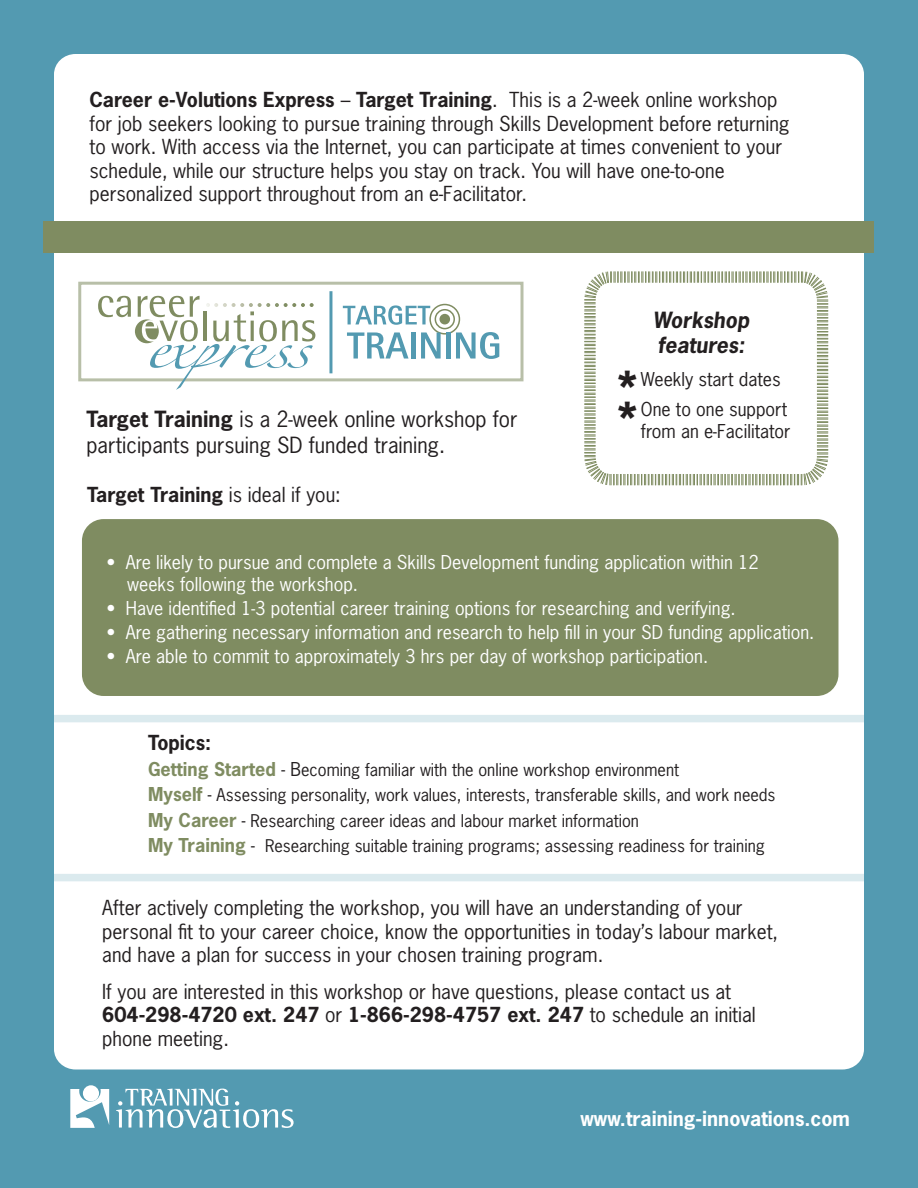
<style>
.page{position:relative;width:918px;height:1188px;background:#539ab1}
.page>*{position:absolute;margin:0;border:0;box-sizing:border-box;transform-origin:0 0}
.t1{font:700 48px "News Gothic Std";color:#231f20}
.t2{font:21px/25.2px "News Gothic Std";color:#231f20}
.t3{font:italic 700 21px/25.2px "News Gothic Std";color:#231f20}
.t4{font:19.5px/23.4px "News Gothic Std";color:#231f20}
.t5{font:700 19.5px "News Gothic Std";color:#231f20}
.t6{font:700 19.5px "News Gothic Std";color:#fff}
.t7{font:18px/21.6px "News Gothic Std";color:#fff}
.t8{font:18px/30px "News Gothic Std";color:#231f20}
.t9{font:16.5px/25.5px "News Gothic Std";color:#231f20}
.s1{font-weight:700}
.s2{font-weight:400}
.s3{font-weight:700;font-size:18px;color:#7f8c61}
.s4{font-size:18px}
</style>
<div class="page">
<div style="left:54px;top:54px;width:810px;height:1015px;background:#fff;border-radius:21px"></div>
<div style="left:82px;top:519px;width:756px;height:177px;background:#7f8c61;border-radius:22px"></div>
<div style="left:44px;top:221px;width:830px;height:32px;background:#7f8c61"></div>
<svg style="left:584px;top:271px;width:244px;height:214px"></svg>
<div style="left:44px;top:715px;width:837px;height:166px;border:8px solid #539ab1"></div>
<svg style="left:70px;top:1089px;width:39px;height:39px"></svg>
<div style="left:83px;top:1085px;width:16px;height:16px;background:#fff;border-radius:50%"></div>
<svg style="left:116px;top:1089px;width:178px;height:39px"></svg>
<div style="left:135px;top:319px;width:24px;height:24px;background:#7f8c61;border-radius:50%"></div>
<svg style="left:98px;top:296px;width:33px;height:21px"></svg>
<svg style="left:138px;top:296px;width:177px;height:94px"></svg>
<div style="left:429px;top:304px;width:31px;height:31px;border:2px solid #7f8c61;border-radius:50%"></div>
<div style="left:435px;top:309px;width:20px;height:20px;border:2px solid #7f8c61;border-radius:50%"></div>
<div style="left:439px;top:314px;width:11px;height:10px;background:#7f8c61;border-radius:50%"></div>
<svg style="left:343px;top:305px;width:87px;height:20px"></svg>
<svg style="left:347px;top:332px;width:62px;height:27px"></svg>
<div style="left:411px;top:332px;width:5px;height:27px;background:#539ab1"></div>
<svg style="left:421px;top:332px;width:20px;height:27px"></svg>
<div style="left:446px;top:332px;width:5px;height:27px;background:#539ab1"></div>
<svg style="left:456px;top:332px;width:43px;height:27px"></svg>
<hr style="left:329px;top:291px;width:3px;height:82px;background:#539ab1">
<p class="t4" style="left:89px;top:88px;width:702px"><span class="s1">Career e-Volutions Express</span> – <span class="s1">Target Training</span>. This is a 2-week online workshop for job seekers looking to pursue training through Skills Development before returning to work. With access via the Internet, you can participate at times convenient to your schedule, while our structure helps you stay on track. You will have one-to-one personalized support throughout from an e-Facilitator.</p>
<p class="t2" style="left:86px;top:407px;width:432px"><span class="s1">Target Training</span> is a 2-week online workshop for participants pursuing SD funded training.</p>
<p class="t5" style="left:87px;top:482px;width:255px">Target Training <span class="s2">is ideal if you:</span></p>
<p class="t3" style="left:653px;top:308px;width:98px">Workshop features:</p>
<p class="t8" style="left:641px;top:365px;width:148px">Weekly start dates<br>One to one support</p>
<p class="t8" style="left:641px;top:416px;width:151px">from an e-Facilitator</p>
<h1 class="t1" style="left:612px;top:358px;width:31px">*</h1>
<h1 class="t1" style="left:612px;top:389px;width:31px">*</h1>
<p class="t7" style="left:127px;top:551px;width:633px;text-indent:-21px">• Are likely to pursue and complete a Skills Development funding application within 12 weeks following the workshop.</p>
<p class="t7" style="left:106px;top:597px;width:631px">• Have identified 1-3 potential career training options for researching and verifying.</p>
<p class="t7" style="left:106px;top:621px;width:710px">• Are gathering necessary information and research to help fill in your SD funding application.</p>
<p class="t7" style="left:106px;top:645px;width:603px">• Are able to commit to approximately 3 hrs per day of workshop participation.</p>
<p class="t5" style="left:148px;top:730px;width:65px">Topics:</p>
<p class="t9" style="left:148px;top:757px;width:629px"><span class="s3">Getting Started</span> <span class="s4">- B</span>ecoming familiar with the online workshop environment<br><span class="s3">Myself</span> <span class="s4">-</span> Assessing personality, work values, interests, transferable skills, and work needs <span class="s3">My Career</span> <span class="s4">-</span> Researching career ideas and labour market information<br><span class="s3">My Training</span> <span class="s4">-</span> Researching suitable training programs; assessing readiness for training</p>
<p class="t4" style="left:102px;top:896px;width:677px">After actively completing the workshop, you will have an understanding of your personal fit to your career choice, know the opportunities in today’s labour market, and have a plan for success in your chosen training program.</p>
<p class="t4" style="left:102px;top:980px;width:655px">If you are interested in this workshop or have questions, please contact us at<br><span class="s1">604-298-4720 ext. 247</span> or <span class="s1">1-866-298-4757 ext. 247</span> to schedule an initial phone meeting.</p>
<p class="t6" style="left:580px;top:1106px;width:271px">www.training-innovations.com</p>
</div>
